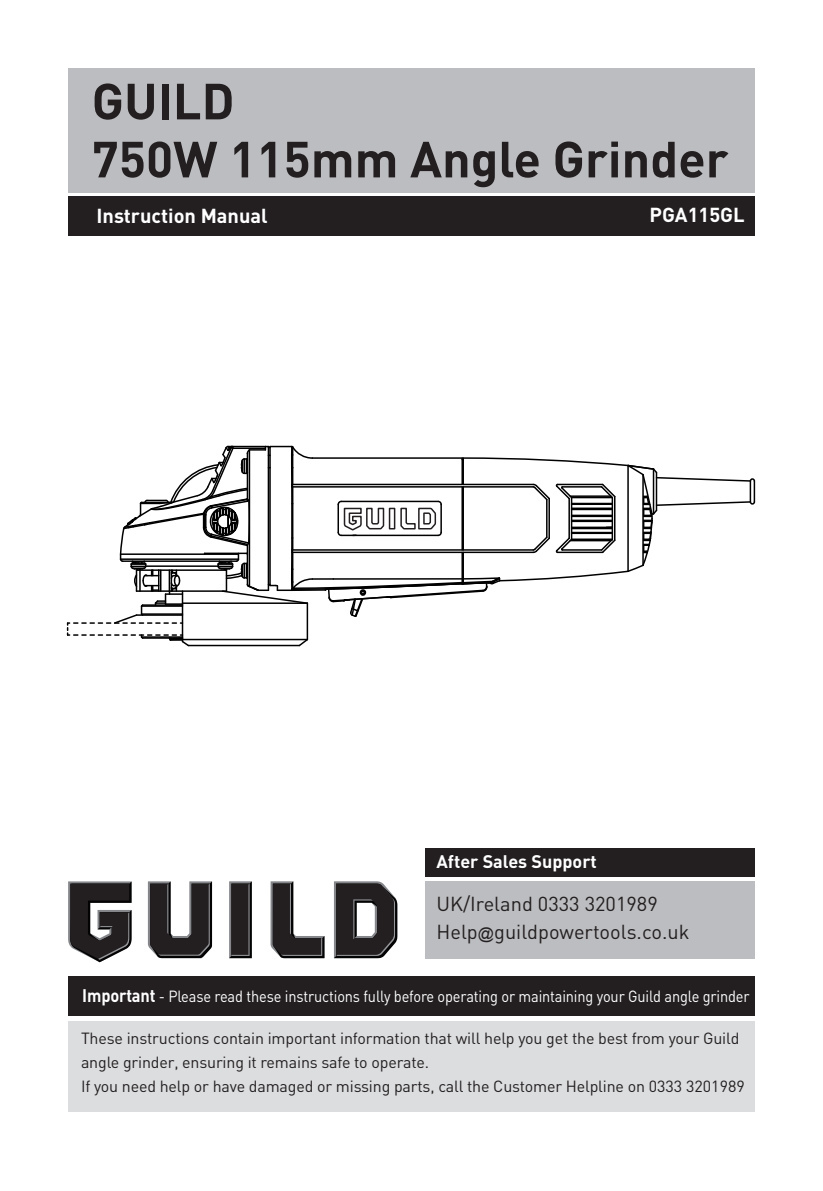
<style>
.page{position:relative;width:823px;height:1191px;background:#fff}
.page>*{position:absolute;margin:0;border:0;box-sizing:border-box;transform-origin:0 0}
.t1{font:700 50px/58px "DIN";color:#231f20}
.t2{font:20px/28px "DIN";color:#231f20}
.t3{font:700 20px "DIN";color:#fff}
.t4{font:700 18px "DIN";color:#fff}
.t5{font:16px/24px "DIN";letter-spacing:-.01em;color:#231f20}
.t6{font:16px "DIN";letter-spacing:-.01em;color:#fff;scale:.91 1}
.s1{font-family:"Arial";font-size:16px}
.s2{font-weight:700;font-size:18px}
</style>
<div class="page">
<div style="left:68px;top:68px;width:686px;height:125px;background:#bcbdc0"></div>
<div style="left:68px;top:1020px;width:686px;height:91px;background:#dcdddf"></div>
<div style="left:425px;top:881px;width:329px;height:78px;background:#bcbdc0"></div>
<div style="left:68px;top:196px;width:686px;height:40px;background:#231f20"></div>
<div style="left:68px;top:976px;width:686px;height:39px;background:#231f20"></div>
<div style="left:425px;top:848px;width:329px;height:28px;background:#231f20"></div>
<svg style="left:68px;top:881px;width:329px;height:81px"></svg>
<svg style="left:67px;top:445px;width:688px;height:202px"></svg>
<h1 class="t1" style="left:92px;top:70px;width:638px">GUILD<br>750W 115mm Angle Grinder</h1>
<p class="t3" style="left:96px;top:203px;width:173px">Instruction Manual</p>
<p class="t3" style="left:649px;top:201px;width:97px">PGA115GL</p>
<p class="t4" style="left:436px;top:849px;width:162px">After Sales Support</p>
<p class="t2" style="left:436px;top:889px;width:254px">UK/Ireland 0333 3201989<br>Help<span class="s1">@</span>guildpowertools.co.uk</p>
<p class="t6" style="left:82px;top:986px;width:734px"><span class="s2">Important</span> - Please read these instructions fully before operating or maintaining your Guild angle grinder</p>
<p class="t5" style="left:81px;top:1025px;width:664px">These instructions contain important information that will help you get the best from your Guild angle grinder, ensuring it remains safe to operate.<br>If you need help or have damaged or missing parts, call the Customer Helpline on 0333 3201989</p>
</div>
